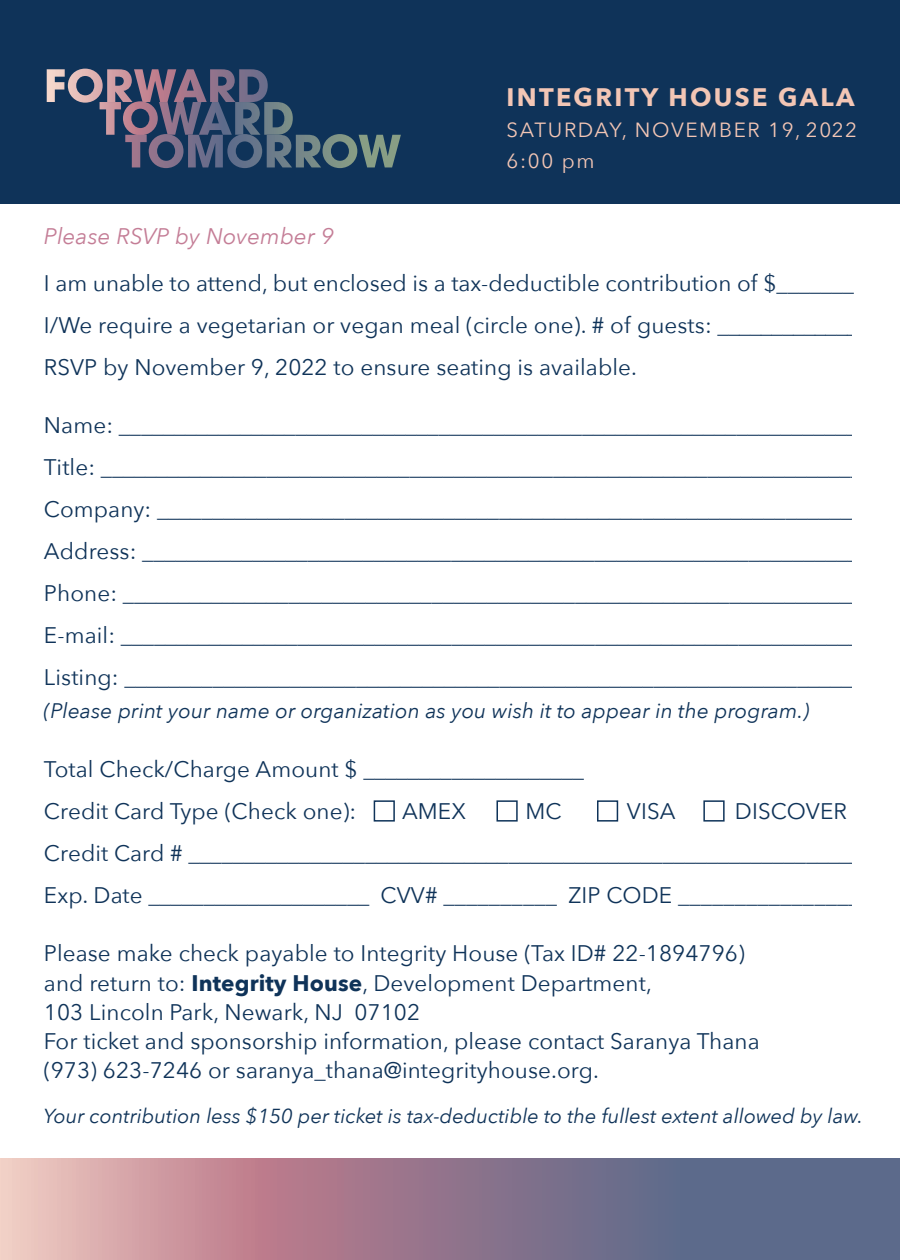
<style>
.page{position:relative;width:900px;height:1260px;background:#fff}
.page>*{position:absolute;margin:0;border:0;box-sizing:border-box;transform-origin:0 0}
.t1{font:700 25.25px "Avenir Next";letter-spacing:.09em;color:#f3c6b5}
.t2{font:22.5px/42px "Avenir Next";letter-spacing:.005em;color:#0f3359}
.t3{font:italic 22.5px "Avenir Next";letter-spacing:.005em;color:#c47d96}
.t4{font:italic 21px "Avenir Next";letter-spacing:.005em;color:#0f3359}
.t5{font:20.5px/31px "Avenir Next";letter-spacing:.08em;color:#f3c6b5}
.t6{font:italic 20.25px "Avenir Next";color:#0f3359}
.s1{font-weight:700}
</style>
<div class="page">
<div style="left:0;top:0;width:900px;height:203px;background:#0f3359"></div>
<svg style="left:0;top:1158px;width:900px;height:102px;background:#967f93"></svg>
<svg style="left:47px;top:69px;width:354px;height:99px"></svg>
<div style="left:597px;top:800px;width:21px;height:22px;border:2px solid #0f3359"></div>
<div style="left:703px;top:800px;width:22px;height:22px;border:2px solid #0f3359"></div>
<div style="left:496px;top:800px;width:22px;height:22px;border:2px solid #0f3359"></div>
<div style="left:374px;top:800px;width:21px;height:22px;border:2px solid #0f3359"></div>
<p class="t1" style="left:507px;top:75px;width:350px">INTEGRITY HOUSE GALA</p>
<p class="t5" style="left:507px;top:113px;width:352px">SATURDAY, NOVEMBER 19, 2022<br>6:00 pm</p>
<p class="t3" style="left:44px;top:217px;width:291px">Please RSVP by November 9</p>
<p class="t2" style="left:44px;top:261px;width:816px">I am unable to attend, but enclosed is a tax-deductible contribution of $_______<br>I/We require a vegetarian or vegan meal (circle one). # of guests: _____________<br>RSVP by November 9, 2022 to ensure seating is available.</p>
<p class="t2" style="left:44px;top:404px;width:821px">Name: ___________________________________________________________________ Title: _____________________________________________________________________ Company: ________________________________________________________________ Address: _________________________________________________________________ Phone: ___________________________________________________________________ E-mail: ___________________________________________________________________ Listing: ___________________________________________________________________</p>
<p class="t4" style="left:44px;top:693px;width:767px">(Please print your name or organization as you wish it to appear in the program.)</p>
<p class="t2" style="left:44px;top:747px;width:542px">Total Check/Charge Amount $ ____________________<br>Credit Card Type (Check one):</p>
<p class="t2" style="left:44px;top:789px;width:819px;text-indent:691px">DISCOVER<br>Credit Card # _____________________________________________________________<br>Exp. Date ____________________ CVV# __________ ZIP CODE ________________</p>
<p class="t2" style="left:44px;top:938px;width:717px;line-height:29.2px">Please make check payable to Integrity House (Tax ID# 22-1894796) and return to: <span class="s1">Integrity House</span>, Development Department,<br>103 Lincoln Park, Newark, NJ 07102<br>For ticket and sponsorship information, please contact Saranya Thana (973) 623-7246 or saranya_thana@integrityhouse.org.</p>
<p class="t6" style="left:44px;top:1098px;width:821px">Your contribution less $150 per ticket is tax-deductible to the fullest extent allowed by law.</p>
<p class="t2" style="left:402px;top:789px;width:65px">AMEX</p>
<p class="t2" style="left:525px;top:789px;width:38px">MC</p>
<p class="t2" style="left:627px;top:789px;width:50px">VISA</p>
</div>
